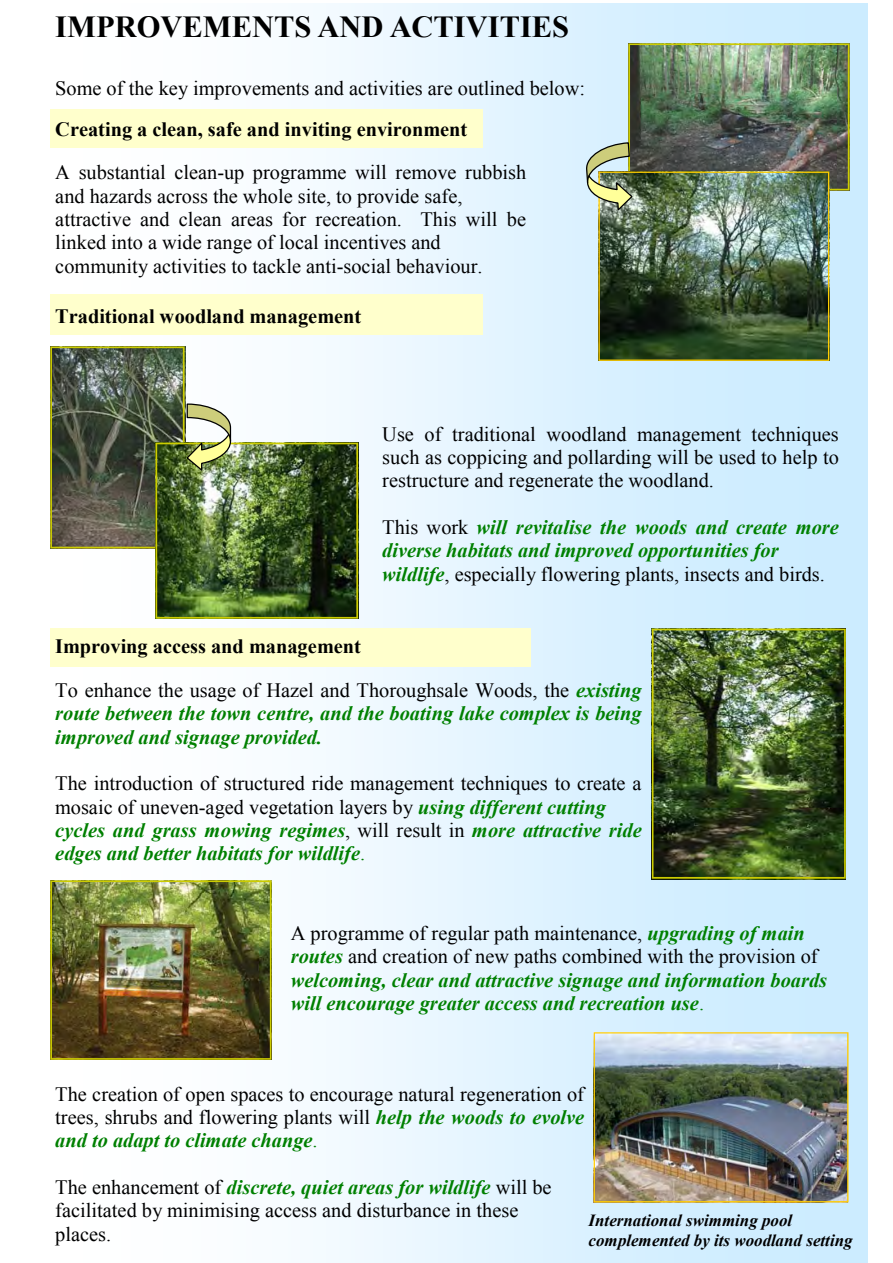
<style>
.page{position:relative;width:893px;height:1263px;background:#fff}
.page>*{position:absolute;margin:0;border:0;box-sizing:border-box;transform-origin:0 0}
.t1{font:700 30.6px "Times New Roman";color:#000}
.t2{font:20.4px/23.4px "Times New Roman";color:#000}
.t3{font:italic 700 20.4px/23.4px "Times New Roman";color:#008000}
.t4{font:700 20.4px "Times New Roman";color:#000}
.t5{font:italic 700 16.95px/19.5px "Times New Roman";color:#000}
.s1{font-weight:700}
.s2{font-weight:400;font-style:normal;color:#000}
.s3{font-weight:700;font-style:italic;color:#008000}
.s4{color:#008000}
.s5{font-weight:400;font-style:normal}
.s6{font-style:inherit}
</style>
<div class="page">
<img style="left:50px;top:3px;width:818px;height:447px">
<img style="left:50px;top:450px;width:818px;height:813px">
<img style="left:50px;top:114px;width:818px;height:173px">
<div style="left:50px;top:109px;width:433px;height:39px;background:#ffc"></div>
<div style="left:50px;top:295px;width:433px;height:40px;background:#ffc"></div>
<div style="left:50px;top:629px;width:481px;height:38px;background:#ffc"></div>
<img style="left:50px;top:346px;width:308px;height:273px">
<img style="left:652px;top:629px;width:194px;height:250px">
<img style="left:50px;top:880px;width:221px;height:180px">
<img style="left:594px;top:1032px;width:254px;height:170px">
<img style="left:585px;top:43px;width:264px;height:318px">
<p class="t1" style="left:55px;top:6px;width:515px">IMPROVEMENTS AND ACTIVITIES</p>
<p class="t2" style="left:55px;top:66px;width:531px;line-height:42.3px">Some of the key improvements and activities are outlined below:<br><span class="s1">Creating a clean, safe and inviting environment<br></span>A substantial clean-up programme will remove rubbish</p>
<p class="t2" style="left:55px;top:184px;width:472px">and hazards across the whole site, to provide safe, attractive and clean areas for recreation. This will be linked into a wide range of local incentives and community activities to tackle anti-social behaviour.</p>
<p class="t4" style="left:55px;top:302px;width:307px">Traditional woodland management</p>
<p class="t2" style="left:382px;top:422px;width:458px;text-align:justify">Use of traditional woodland management techniques such as coppicing and pollarding will be used to help to restructure and regenerate the woodland.</p>
<p class="t3" style="left:382px;top:515px;width:458px"><span class="s2">This work</span> will revitalise the woods and create more diverse habitats and improved opportunities for wildlife<span class="s2">, especially flowering plants, insects and birds.</span></p>
<p class="t2" style="left:55px;top:624px;width:588px;line-height:43.5px"><span class="s1">Improving access and management<br></span>To enhance the usage of Hazel and Thoroughsale Woods, the <span class="s3">existing</span></p>
<p class="t3" style="left:55px;top:701px;width:588px">route between the town centre, and the boating lake complex is being improved and signage provided.</p>
<p class="t2" style="left:55px;top:771px;width:588px">The introduction of structured ride management techniques to create a mosaic of uneven-aged vegetation layers by <span class="s3">using different cutting cycles and grass mowing regimes</span>, will result in <span class="s3">more attractive ride edges and better habitats for wildlife</span><span class="s4">.</span></p>
<p class="t3" style="left:291px;top:921px;width:538px"><span class="s2">A programme of regular path maintenance,</span> upgrading of main routes <span class="s2">and creation of new paths combined with the provision of </span>welcoming, clear and attractive signage and information boards will encourage greater access and recreation use<span class="s5">.</span></p>
<p class="t2" style="left:55px;top:1082px;width:530px;text-align:justify">The creation of open spaces to encourage natural regeneration of trees, shrubs and flowering plants will <span class="s3">help the woods to evolve and to adapt to climate change</span><span class="s4">.</span></p>
<p class="t2" style="left:55px;top:1175px;width:498px">The enhancement of <span class="s3">discrete, quiet areas for wildlife</span> will be facilitated by minimising access and disturbance in these places.</p>
<p class="t5" style="left:589px;top:1210px;width:265px"><span class="s6">I</span>nternational swimming pool complemented by its woodland setting</p>
</div>
